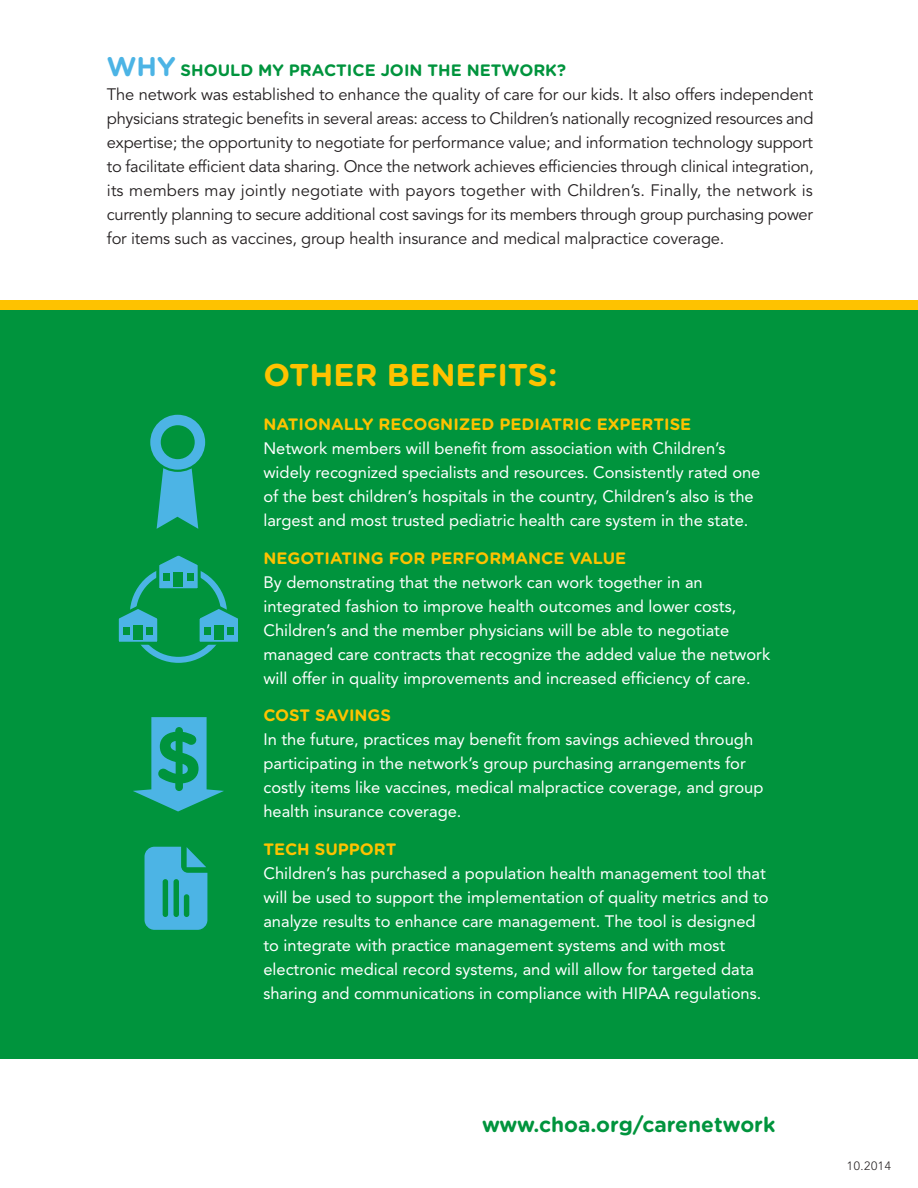
<style>
.page{position:relative;width:918px;height:1188px;background:#fff}
.page>*{position:absolute;margin:0;border:0;box-sizing:border-box;transform-origin:0 0}
.t1{font:700 31.5px "Gotham Rounded";color:#fec200}
.t2{font:700 21px "Gotham Rounded";color:#00943d}
.t3{font:16.5px/24px "Avenir";color:#fff}
.t4{font:16.5px/24px "Avenir";letter-spacing:-.01em;color:#231f20;text-align:justify}
.t5{font:700 16.5px "Gotham Rounded";color:#fec200}
.t6{font:700 16.5px "Gotham Rounded";color:#00943d}
.t7{font:300 12px "Avenir";letter-spacing:.05em;color:#231f20}
.s1{font-size:27px;color:#4cb4e5}
</style>
<div class="page">
<div style="left:0;top:308px;width:918px;height:751px;background:#00943d"></div>
<div style="left:0;top:300px;width:918px;height:9px;background:#fec200"></div>
<svg style="left:157px;top:468px;width:41px;height:61px"></svg>
<div style="left:149px;top:414px;width:57px;height:57px;background:#4cb4e5;border-radius:50%"></div>
<div style="left:148px;top:413px;width:59px;height:59px;border:2px solid #00943d;border-radius:50%"></div>
<div style="left:161px;top:425px;width:34px;height:34px;background:#00943d;border-radius:50%"></div>
<svg style="left:133px;top:717px;width:91px;height:94px"></svg>
<div style="left:130px;top:566px;width:97px;height:97px;border:6px solid #4cb4e5;border-radius:50%"></div>
<svg style="left:154px;top:555px;width:48px;height:34px"></svg>
<div style="left:174px;top:572px;width:9px;height:15px;background:#00943d"></div>
<div style="left:187px;top:573px;width:6px;height:8px;background:#00943d"></div>
<div style="left:164px;top:573px;width:6px;height:8px;background:#00943d"></div>
<svg style="left:118px;top:603px;width:40px;height:43px"></svg>
<div style="left:133px;top:626px;width:9px;height:14px;background:#00943d"></div>
<div style="left:146px;top:627px;width:7px;height:8px;background:#00943d"></div>
<div style="left:123px;top:627px;width:7px;height:8px;background:#00943d"></div>
<svg style="left:199px;top:603px;width:39px;height:43px"></svg>
<div style="left:214px;top:626px;width:9px;height:14px;background:#00943d"></div>
<div style="left:227px;top:627px;width:7px;height:8px;background:#00943d"></div>
<div style="left:204px;top:627px;width:6px;height:8px;background:#00943d"></div>
<svg style="left:145px;top:847px;width:62px;height:83px;background:#42b0d0"></svg>
<div style="left:184px;top:894px;width:5px;height:23px;background:#00943d;border-radius:3px"></div>
<div style="left:163px;top:879px;width:5px;height:38px;background:#00943d;border-radius:3px"></div>
<div style="left:174px;top:879px;width:5px;height:38px;background:#00943d;border-radius:3px"></div>
<p class="t6" style="left:107px;top:58px;width:461px"><span class="s1">WHY</span> SHOULD MY PRACTICE JOIN THE NETWORK?</p>
<p class="t4" style="left:107px;top:82px;width:708px">The network was established to enhance the quality of care for our kids. It also offers independent physicians strategic benefits in several areas: access to Children’s nationally recognized resources and expertise; the opportunity to negotiate for performance value; and information technology support to facilitate efficient data sharing. Once the network achieves efficiencies through clinical integration, its members may jointly negotiate with payors together with Children’s. Finally, the network is currently planning to secure additional cost savings for its members through group purchasing power for items such as vaccines, group health insurance and medical malpractice coverage.</p>
<p class="t1" style="left:263px;top:352px;width:296px">OTHER BENEFITS:</p>
<p class="t5" style="left:263px;top:412px;width:429px">NATIONALLY RECOGNIZED PEDIATRIC EXPERTISE</p>
<p class="t3" style="left:263px;top:436px;width:499px">Network members will benefit from association with Children’s widely recognized specialists and resources. Consistently rated one of the best children’s hospitals in the country, Children’s also is the largest and most trusted pediatric health care system in the state.</p>
<p class="t5" style="left:263px;top:546px;width:364px">NEGOTIATING FOR PERFORMANCE VALUE</p>
<p class="t3" style="left:263px;top:570px;width:508px">By demonstrating that the network can work together in an integrated fashion to improve health outcomes and lower costs, Children’s and the member physicians will be able to negotiate managed care contracts that recognize the added value the network will offer in quality improvements and increased efficiency of care.</p>
<p class="t5" style="left:263px;top:703px;width:129px">COST SAVINGS</p>
<p class="t3" style="left:263px;top:727px;width:502px">In the future, practices may benefit from savings achieved through participating in the network’s group purchasing arrangements for costly items like vaccines, medical malpractice coverage, and group health insurance coverage.</p>
<p class="t5" style="left:263px;top:837px;width:135px">TECH SUPPORT</p>
<p class="t3" style="left:263px;top:861px;width:507px">Children’s has purchased a population health management tool that will be used to support the implementation of quality metrics and to analyze results to enhance care management. The tool is designed to integrate with practice management systems and with most electronic medical record systems, and will allow for targeted data sharing and communications in compliance with HIPAA regulations.</p>
<p class="t2" style="left:482px;top:1109px;width:295px">www.choa.org/carenetwork</p>
<p class="t7" style="left:847px;top:1159px;width:46px">10.2014</p>
</div>
